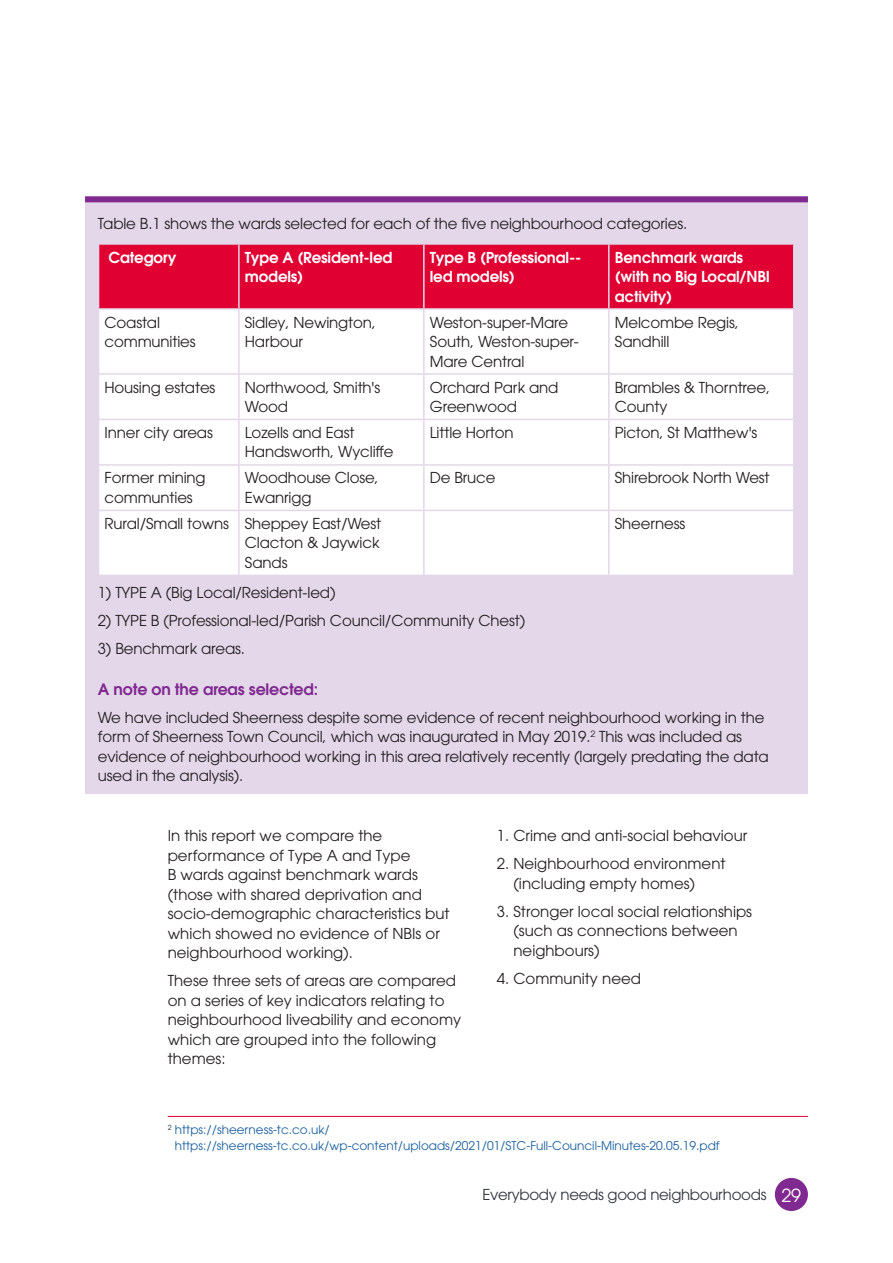
<style>
.page{position:relative;width:893px;height:1263px;background:#fff}
.page>*{position:absolute;margin:0;border:0;box-sizing:border-box;transform-origin:0 0}
.Heading_2{font:600 15.75px "ITC Avant Garde Gothic Pro";letter-spacing:-.01em;color:#802990}
.Body_Text{font:15px/19.5px "ITC Avant Garde Pro";letter-spacing:-.01em;color:#231f20}
.Body_Text-2{font:600 15px/19.5px "ITC Avant Garde Gothic Pro";letter-spacing:-.01em;color:#fff}
.t1{font:15px "ITC Avant Garde Pro";letter-spacing:-.02em;color:#30343e}
.Footnote{font:12px "ITC Avant Garde Pro";color:#175d9e}
.s1{font-size:18px;color:#fff}
</style>
<div class="page">
<div style="left:775px;top:1178px;width:33px;height:33px;background:#802990;border-radius:50%"></div>
<div style="left:85px;top:196px;width:723px;height:598px;background:#e3d7e9"></div>
<div style="left:99px;top:245px;width:694px;height:63px;background:#e00031"></div>
<div style="left:99px;top:310px;width:694px;height:265px;background:#fff"></div>
<hr style="left:238px;top:245px;width:2px;height:63px;background:#e3d7e9">
<hr style="left:423px;top:245px;width:2px;height:63px;background:#e3d7e9">
<hr style="left:608px;top:245px;width:2px;height:63px;background:#e3d7e9">
<hr style="left:238px;top:310px;width:2px;height:63px;background:#e3d7e9">
<hr style="left:423px;top:310px;width:2px;height:63px;background:#e3d7e9">
<hr style="left:608px;top:310px;width:2px;height:63px;background:#e3d7e9">
<hr style="left:98px;top:373px;width:141px;height:2px;background:#e3d7e9">
<hr style="left:239px;top:373px;width:185px;height:2px;background:#e3d7e9">
<hr style="left:238px;top:375px;width:2px;height:44px;background:#e3d7e9">
<hr style="left:424px;top:373px;width:185px;height:2px;background:#e3d7e9">
<hr style="left:423px;top:375px;width:2px;height:44px;background:#e3d7e9">
<hr style="left:609px;top:373px;width:185px;height:2px;background:#e3d7e9">
<hr style="left:608px;top:375px;width:2px;height:44px;background:#e3d7e9">
<hr style="left:98px;top:419px;width:141px;height:1px;background:#e3d7e9">
<hr style="left:239px;top:419px;width:185px;height:1px;background:#e3d7e9">
<hr style="left:238px;top:420px;width:2px;height:44px;background:#e3d7e9">
<hr style="left:424px;top:419px;width:185px;height:1px;background:#e3d7e9">
<hr style="left:423px;top:420px;width:2px;height:44px;background:#e3d7e9">
<hr style="left:609px;top:419px;width:185px;height:1px;background:#e3d7e9">
<hr style="left:608px;top:420px;width:2px;height:44px;background:#e3d7e9">
<hr style="left:98px;top:464px;width:141px;height:2px;background:#e3d7e9">
<hr style="left:239px;top:464px;width:185px;height:2px;background:#e3d7e9">
<hr style="left:238px;top:466px;width:2px;height:44px;background:#e3d7e9">
<hr style="left:424px;top:464px;width:185px;height:2px;background:#e3d7e9">
<hr style="left:423px;top:466px;width:2px;height:44px;background:#e3d7e9">
<hr style="left:609px;top:464px;width:185px;height:2px;background:#e3d7e9">
<hr style="left:608px;top:466px;width:2px;height:44px;background:#e3d7e9">
<hr style="left:98px;top:510px;width:141px;height:1px;background:#e3d7e9">
<hr style="left:239px;top:510px;width:185px;height:1px;background:#e3d7e9">
<hr style="left:238px;top:511px;width:2px;height:64px;background:#e3d7e9">
<hr style="left:424px;top:510px;width:185px;height:1px;background:#e3d7e9">
<hr style="left:423px;top:511px;width:2px;height:64px;background:#e3d7e9">
<hr style="left:609px;top:510px;width:185px;height:1px;background:#e3d7e9">
<hr style="left:608px;top:511px;width:2px;height:64px;background:#e3d7e9">
<div style="left:85px;top:196px;width:723px;height:6px;background:#802990"></div>
<hr style="left:168px;top:1116px;width:640px;height:1px;background:#e00031">
<p class="Body_Text" style="left:98px;top:213px;width:591px">Table B.1 shows the wards selected for each of the five neighbourhood categories.</p>
<p class="Body_Text-2" style="left:109px;top:247px;width:69px">Category</p>
<p class="Body_Text-2" style="left:245px;top:247px;width:149px">Type A (Resident-led models)</p>
<p class="Body_Text-2" style="left:430px;top:247px;width:153px">Type B (Professional-- led models)</p>
<p class="Body_Text-2" style="left:615px;top:247px;width:157px">Benchmark wards (with no Big Local/NBI activity)</p>
<p class="Body_Text" style="left:105px;top:312px;width:93px">Coastal communities</p>
<p class="Body_Text" style="left:245px;top:312px;width:133px">Sidley, Newington,<br>Harbour</p>
<p class="Body_Text" style="left:430px;top:312px;width:151px">Weston-super-Mare<br>South, Weston-super-<br>Mare Central</p>
<p class="Body_Text" style="left:615px;top:312px;width:126px">Melcombe Regis,<br>Sandhill</p>
<p class="Body_Text" style="left:105px;top:377px;width:112px">Housing estates</p>
<p class="Body_Text" style="left:245px;top:377px;width:137px">Northwood, Smith's<br>Wood</p>
<p class="Body_Text" style="left:430px;top:377px;width:130px">Orchard Park and<br>Greenwood</p>
<p class="Body_Text" style="left:615px;top:377px;width:157px">Brambles &amp; Thorntree,<br>County</p>
<p class="Body_Text" style="left:105px;top:423px;width:110px">Inner city areas</p>
<p class="Body_Text" style="left:245px;top:423px;width:150px">Lozells and East<br>Handsworth, Wycliffe</p>
<p class="Body_Text" style="left:430px;top:423px;width:85px">Little Horton</p>
<p class="Body_Text" style="left:615px;top:423px;width:144px">Picton, St Matthew's</p>
<p class="Body_Text" style="left:105px;top:468px;width:103px">Former mining communties</p>
<p class="Body_Text" style="left:245px;top:468px;width:135px">Woodhouse Close,<br>Ewanrigg</p>
<p class="Body_Text" style="left:430px;top:468px;width:67px">De Bruce</p>
<p class="Body_Text" style="left:615px;top:468px;width:156px">Shirebrook North West</p>
<p class="Body_Text" style="left:105px;top:513px;width:126px">Rural/Small towns</p>
<p class="Body_Text" style="left:245px;top:513px;width:138px;text-align:justify">Sheppey East/West Clacton &amp; Jaywick Sands</p>
<p class="Body_Text" style="left:615px;top:513px;width:72px">Sheerness</p>
<p class="Body_Text" style="left:98px;top:583px;width:239px">1) TYPE A (Big Local/Resident-led)</p>
<p class="Body_Text" style="left:98px;top:611px;width:429px">2) TYPE B (Professional-led/Parish Council/Community Chest)</p>
<p class="Body_Text" style="left:98px;top:639px;width:149px">3) Benchmark areas.</p>
<p class="Heading_2" style="left:98px;top:679px;width:222px">A note on the areas selected:</p>
<p class="Body_Text" style="left:98px;top:707px;width:672px">We have included Sheerness despite some evidence of recent neighbourhood working in the form of Sheerness Town Council, which was inaugurated in May 2019.<sup>2</sup> This was included as evidence of neighbourhood working in this area relatively recently (largely predating the data used in the analysis).</p>
<p class="Body_Text" style="left:168px;top:826px;width:283px">In this report we compare the performance of Type A and Type<br>B wards against benchmark wards (those with shared deprivation and socio-demographic characteristics but which showed no evidence of NBIs or neighbourhood working).</p>
<p class="Body_Text" style="left:168px;top:971px;width:295px">These three sets of areas are compared on a series of key indicators relating to neighbourhood liveability and economy which are grouped into the following themes:</p>
<p class="Body_Text" style="left:497px;top:826px;width:252px">1. Crime and anti-social behaviour</p>
<p class="Body_Text" style="left:513px;top:854px;width:214px;text-indent:-17px">2. Neighbourhood environment (including empty homes)</p>
<p class="Body_Text" style="left:513px;top:901px;width:240px;text-indent:-17px">3. Stronger local social relationships (such as connections between neighbours)</p>
<p class="Body_Text" style="left:497px;top:968px;width:146px">4. Community need</p>
<p class="Footnote" style="left:168px;top:1122px;width:163px"><sup>2</sup> https://sheerness-tc.co.uk/</p>
<p class="Footnote" style="left:175px;top:1138px;width:546px">https://sheerness-tc.co.uk/wp-content/uploads/2021/01/STC-Full-Council-Minutes-20.05.19.pdf</p>
<p class="t1" style="left:482px;top:1185px;width:320px">Everybody needs good neighbourhoods <span class="s1">29</span></p>
</div>
